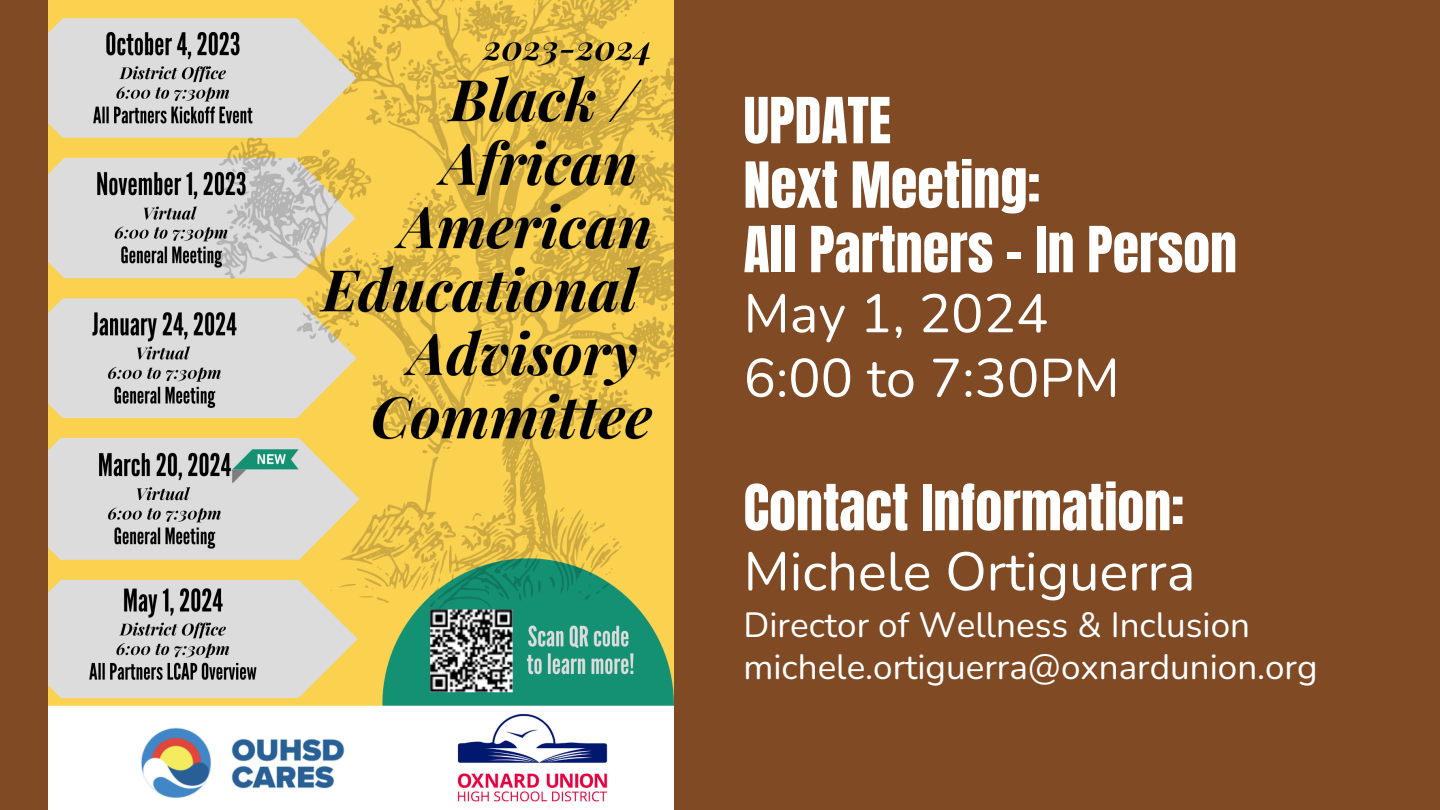
<style>
.page{position:relative;width:1440px;height:810px;background:#804a24}
.page>*{position:absolute;margin:0;border:0;box-sizing:border-box;transform-origin:0 0}
.t1{font:54px/64.5px "Anton";color:#fff}
.t2{font:54px/64.5px "Nunito";color:#fff}
.t3{font:35px "Nunito";color:#fff}
</style>
<div class="page">
<img style="left:48px;top:0;width:626px;height:810px">
<h1 class="t1" style="left:744px;top:89px;width:495px">UPDATE<br>Next Meeting:<br>All Partners - In Person</h1>
<h1 class="t2" style="left:744px;top:282px;width:378px">May 1, 2024<br>6:00 to 7:30PM</h1>
<p class="t1" style="left:744px;top:476px;width:442px">Contact Information:</p>
<p class="t2" style="left:744px;top:540px;width:453px">Michele Ortiguerra</p>
<p class="t3" style="left:744px;top:601px;width:508px">Director of Wellness &amp; Inclusion</p>
<p class="t3" style="left:744px;top:643px;width:576px">michele.ortiguerra@oxnardunion.org</p>
</div>
